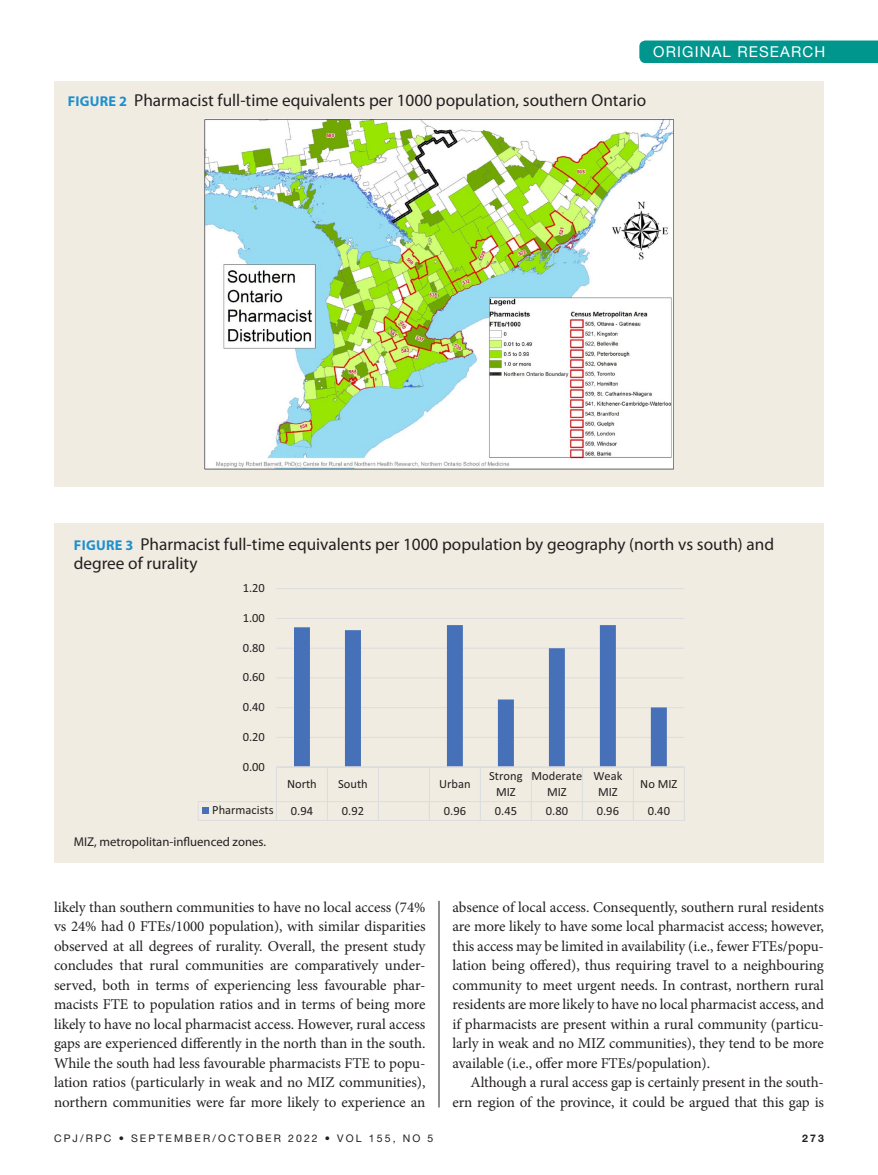
<style>
.page{position:relative;width:878px;height:1175px;background:#fff}
.page>*{position:absolute;margin:0;border:0;box-sizing:border-box;transform-origin:0 0}
.t1{font:17.25px/19.5px "Myriad Pro";color:#231f20}
.t2{font:15px/19.5px "Minion Pro";letter-spacing:-.01em;color:#231f20;text-align:justify}
.t3{font:15px "Helvetica Neue LT Std";letter-spacing:.075em;color:#fff}
.t4{font:700 14.25px "Myriad Pro";color:#1d90d0}
.t5{font:12.75px "Myriad Pro";color:#231f20}
.t6{font:12.45px/15.3px "Calibri";color:#231f20;text-align:center}
.t7{font:10.5px "Helvetica Neue LT Std";letter-spacing:.2em;color:#231f20}
.t8{font:700 10.5px "Helvetica Neue LT Std";color:#231f20}
.s1{font-weight:700;font-size:14.25px;color:#1d90d0}
</style>
<div class="page">
<div style="left:639px;top:40px;width:239px;height:23px;background:#00968e"></div>
<hr style="left:438px;top:900px;width:1px;height:207px;background:#231f20">
<div style="left:54px;top:523px;width:770px;height:339px;background:#f1ece2"></div>
<div style="left:54px;top:81px;width:770px;height:405px;background:#f1ece2"></div>
<img style="left:205px;top:119px;width:468px;height:350px">
<hr style="left:276px;top:737px;width:408px;height:1px;background:#dcdddf">
<hr style="left:276px;top:707px;width:408px;height:1px;background:#dcdddf">
<hr style="left:276px;top:677px;width:408px;height:1px;background:#dcdddf">
<hr style="left:276px;top:648px;width:408px;height:1px;background:#dcdddf">
<hr style="left:276px;top:618px;width:408px;height:1px;background:#dcdddf">
<hr style="left:276px;top:588px;width:408px;height:1px;background:#dcdddf">
<svg style="left:294px;top:625px;width:372px;height:141px"></svg>
<hr style="left:276px;top:766px;width:408px;height:1px;background:#dcdddf">
<hr style="left:276px;top:767px;width:1px;height:34px;background:#dcdddf">
<hr style="left:327px;top:767px;width:1px;height:34px;background:#dcdddf">
<hr style="left:378px;top:767px;width:1px;height:34px;background:#dcdddf">
<hr style="left:429px;top:767px;width:1px;height:34px;background:#dcdddf">
<hr style="left:480px;top:767px;width:1px;height:34px;background:#dcdddf">
<hr style="left:531px;top:767px;width:1px;height:34px;background:#dcdddf">
<hr style="left:582px;top:767px;width:1px;height:34px;background:#dcdddf">
<hr style="left:633px;top:767px;width:1px;height:34px;background:#dcdddf">
<hr style="left:684px;top:767px;width:1px;height:34px;background:#dcdddf">
<hr style="left:198px;top:801px;width:486px;height:1px;background:#dcdddf">
<svg style="left:198px;top:802px;width:1px;height:18px"></svg>
<hr style="left:198px;top:820px;width:486px;height:1px;background:#dcdddf">
<svg style="left:276px;top:802px;width:1px;height:18px"></svg>
<svg style="left:327px;top:802px;width:1px;height:18px"></svg>
<svg style="left:378px;top:802px;width:1px;height:18px"></svg>
<svg style="left:429px;top:802px;width:1px;height:18px"></svg>
<svg style="left:480px;top:802px;width:1px;height:18px"></svg>
<svg style="left:531px;top:802px;width:1px;height:18px"></svg>
<svg style="left:582px;top:802px;width:1px;height:18px"></svg>
<svg style="left:633px;top:802px;width:1px;height:18px"></svg>
<svg style="left:684px;top:801px;width:1px;height:19px"></svg>
<div style="left:202px;top:807px;width:7px;height:7px;background:#4671b8"></div>
<p class="t3" style="left:653px;top:43px;width:173px">ORIGINAL RESEARCH</p>
<p class="t4" style="left:68px;top:92px;width:17px">FIGUR</p>
<p class="t1" style="left:109px;top:90px;width:539px"><span class="s1">E 2</span> Pharmacist full-time equivalents per 1000 population, southern Ontario</p>
<p class="t1" style="left:74px;top:534px;width:701px;text-indent:41px"><span class="s1">E 3</span> Pharmacist full-time equivalents per 1000 population by geography (north vs south) and degree of rurality</p>
<p class="t4" style="left:74px;top:536px;width:17px">FIGUR</p>
<p class="t6" style="left:243px;top:580px;width:24px">1.20</p>
<p class="t6" style="left:243px;top:610px;width:24px">1.00</p>
<p class="t6" style="left:243px;top:640px;width:24px">0.80</p>
<p class="t6" style="left:243px;top:669px;width:24px">0.60</p>
<p class="t6" style="left:243px;top:699px;width:24px">0.40</p>
<p class="t6" style="left:243px;top:729px;width:24px">0.20</p>
<p class="t6" style="left:243px;top:759px;width:24px">0.00</p>
<p class="t6" style="left:287px;top:776px;width:31px">North</p>
<p class="t6" style="left:338px;top:776px;width:31px">South</p>
<p class="t6" style="left:439px;top:776px;width:33px">Urban</p>
<p class="t6" style="left:489px;top:768px;width:35px">Strong<br>MIZ</p>
<p class="t6" style="left:531px;top:768px;width:52px">Moderate<br>MIZ</p>
<p class="t6" style="left:593px;top:768px;width:31px">Weak<br>MIZ</p>
<p class="t6" style="left:640px;top:776px;width:39px">No MIZ</p>
<p class="t6" style="left:212px;top:802px;width:63px">Pharmacists</p>
<p class="t6" style="left:291px;top:803px;width:24px">0.94</p>
<p class="t6" style="left:342px;top:803px;width:24px">0.92</p>
<p class="t6" style="left:444px;top:803px;width:24px">0.96</p>
<p class="t6" style="left:495px;top:803px;width:24px">0.45</p>
<p class="t6" style="left:546px;top:803px;width:24px">0.80</p>
<p class="t6" style="left:596px;top:803px;width:24px">0.96</p>
<p class="t6" style="left:647px;top:803px;width:24px">0.40</p>
<p class="t5" style="left:74px;top:834px;width:194px">MIZ, metropolitan-influenced zones.</p>
<p class="t2" style="left:54px;top:897px;width:373px">likely than southern communities to have no local access (74% vs 24% had 0 FTEs/1000 population), with similar disparities observed at all degrees of rurality. Overall, the present study concludes that rural communities are comparatively under&shy;served, both in terms of experiencing less favourable phar&shy;macists FTE to population ratios and in terms of being more likely to have no local pharmacist access. However, rural access gaps are experienced differently in the north than in the south.<br>While the south had less favourable pharmacists FTE to popu&shy;lation ratios (particularly in weak and no MIZ communities), northern communities were far more likely to experience an</p>
<p class="t2" style="left:452px;top:897px;width:373px">absence of local access. Consequently, southern rural residents are more likely to have some local pharmacist access; however, this access may be limited in availability (i.e., fewer FTEs/popu&shy;lation being offered), thus requiring travel to a neighbouring community to meet urgent needs. In contrast, northern rural residents are more likely to have no local pharmacist access, and if pharmacists are present within a rural community (particu&shy;larly in weak and no MIZ communities), they tend to be more available (i.e., offer more FTEs/population).</p>
<p class="t2" style="left:452px;top:1072px;width:373px;text-align:right">Although a rural access gap is certainly present in the south&shy;ern region of the province, it could be argued that this gap is</p>
<p class="t7" style="left:54px;top:1132px;width:381px">CPJ/RPC • SEPTEMBER/OCTOBER 2022 • VOL 155, NO 5</p>
<p class="t8" style="left:802px;top:1131px;width:23px">273</p>
</div>
